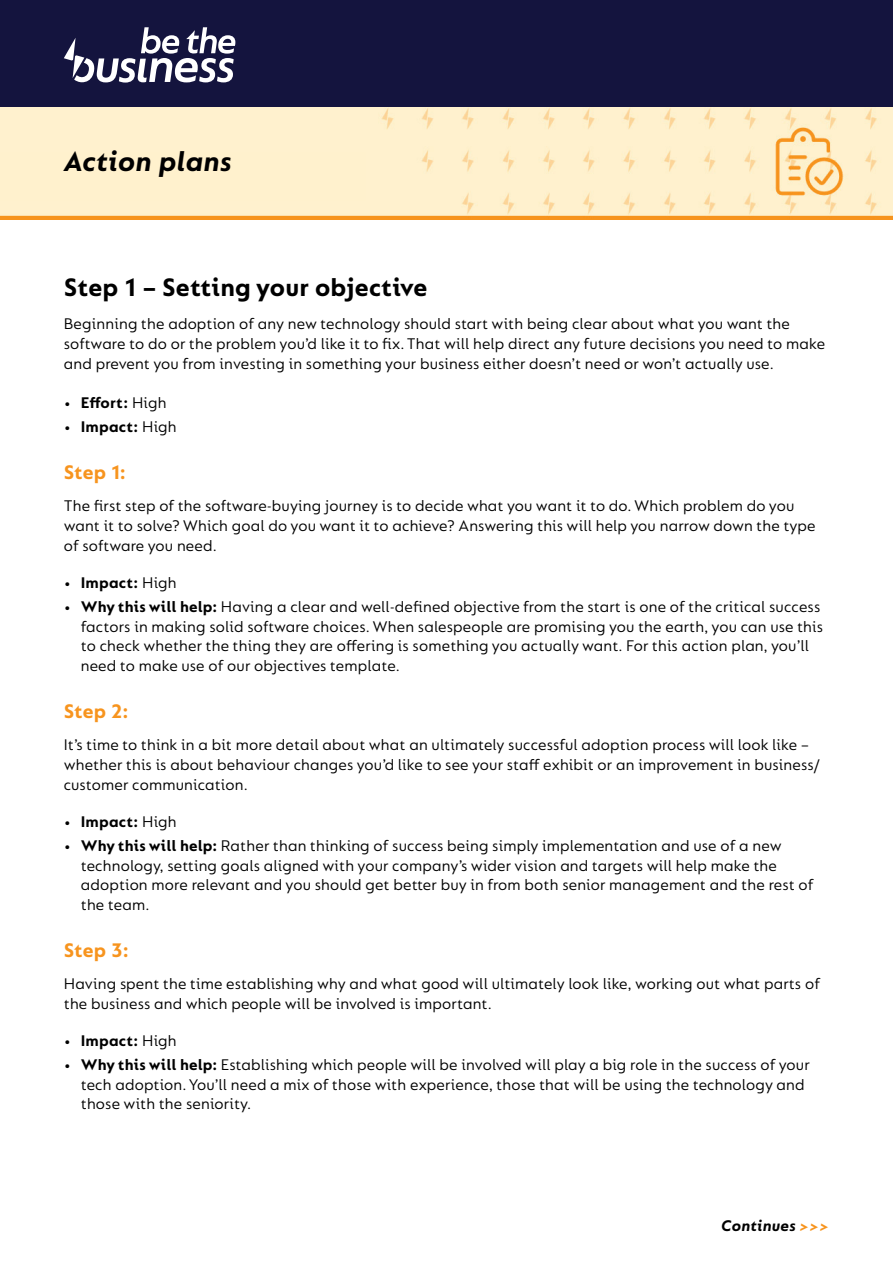
<style>
.page{position:relative;width:893px;height:1263px;background:#fff}
.page>*{position:absolute;margin:0;border:0;box-sizing:border-box;transform-origin:0 0}
.t1{font:italic 700 30px "FS Lucas";letter-spacing:.01em;color:#000}
.t2{font:700 27px "FS Lucas";letter-spacing:.01em;color:#000}
.t3{font:700 21px "FS Lucas";color:#f7941e}
.t4{font:16.5px/19.8px "FS Lucas";letter-spacing:.01em;color:#000}
.t5{font:700 16.5px "FS Lucas";letter-spacing:.01em;color:#000}
.t6{font:italic 700 16.5px "FS Lucas";letter-spacing:.01em;color:#000}
.s1{font-weight:400}
.s2{font-weight:700}
.s3{color:#f7941e}
</style>
<div class="page">
<div style="left:0;top:0;width:893px;height:108px;background:#14143e"></div>
<img style="left:0;top:107px;width:893px;height:112px">
<div style="left:0;top:152px;width:366px;height:49px;background:#fff1cd"></div>
<svg style="left:64px;top:27px;width:171px;height:56px"></svg>
<h1 class="t1" style="left:64px;top:144px;width:170px">Action plans</h1>
<h2 class="t2" style="left:64px;top:272px;width:365px">Step 1 – Setting your objective</h2>
<p class="t4" style="left:64px;top:313px;width:763px">Beginning the adoption of any new technology should start with being clear about what you want the software to do or the problem you’d like it to fix. That will help direct any future decisions you need to make and prevent you from investing in something your business either doesn’t need or won’t actually use.</p>
<p class="t5" style="left:64px;top:393px;width:104px">• Effort: <span class="s1">High</span></p>
<p class="t5" style="left:64px;top:417px;width:114px">• Impact: <span class="s1">High</span></p>
<p class="t3" style="left:64px;top:460px;width:64px">Step 1:</p>
<p class="t4" style="left:64px;top:496px;width:753px">The first step of the software-buying journey is to decide what you want it to do. Which problem do you want it to solve? Which goal do you want it to achieve? Answering this will help you narrow down the type of software you need.</p>
<p class="t5" style="left:64px;top:573px;width:114px">• Impact: <span class="s1">High</span></p>
<p class="t4" style="left:81px;top:596px;width:744px;text-indent:-17px"><span class="s2">• Why this will help:</span> Having a clear and well-defined objective from the start is one of the critical success factors in making solid software choices. When salespeople are promising you the earth, you can use this to check whether the thing they are offering is something you actually want. For this action plan, you’ll need to make use of our objectives template.</p>
<p class="t3" style="left:64px;top:699px;width:66px">Step 2:</p>
<p class="t4" style="left:64px;top:735px;width:757px">It’s time to think in a bit more detail about what an ultimately successful adoption process will look like – whether this is about behaviour changes you’d like to see your staff exhibit or an improvement in business/ customer communication.</p>
<p class="t5" style="left:64px;top:812px;width:114px">• Impact: <span class="s1">High</span></p>
<p class="t4" style="left:81px;top:835px;width:734px;text-indent:-17px"><span class="s2">• Why this will help:</span> Rather than thinking of success being simply implementation and use of a new technology, setting goals aligned with your company’s wider vision and targets will help make the adoption more relevant and you should get better buy in from both senior management and the rest of the team.</p>
<p class="t3" style="left:64px;top:938px;width:66px">Step 3:</p>
<p class="t4" style="left:64px;top:973px;width:758px">Having spent the time establishing why and what good will ultimately look like, working out what parts of the business and which people will be involved is important.</p>
<p class="t5" style="left:64px;top:1031px;width:114px">• Impact: <span class="s1">High</span></p>
<p class="t4" style="left:81px;top:1054px;width:730px;text-indent:-17px"><span class="s2">• Why this will help:</span> Establishing which people will be involved will play a big role in the success of your tech adoption. You’ll need a mix of those with experience, those that will be using the technology and those with the seniority.</p>
<p class="t6" style="left:721px;top:1216px;width:109px">Continues <span class="s3">&gt;&gt;&gt;</span></p>
</div>
